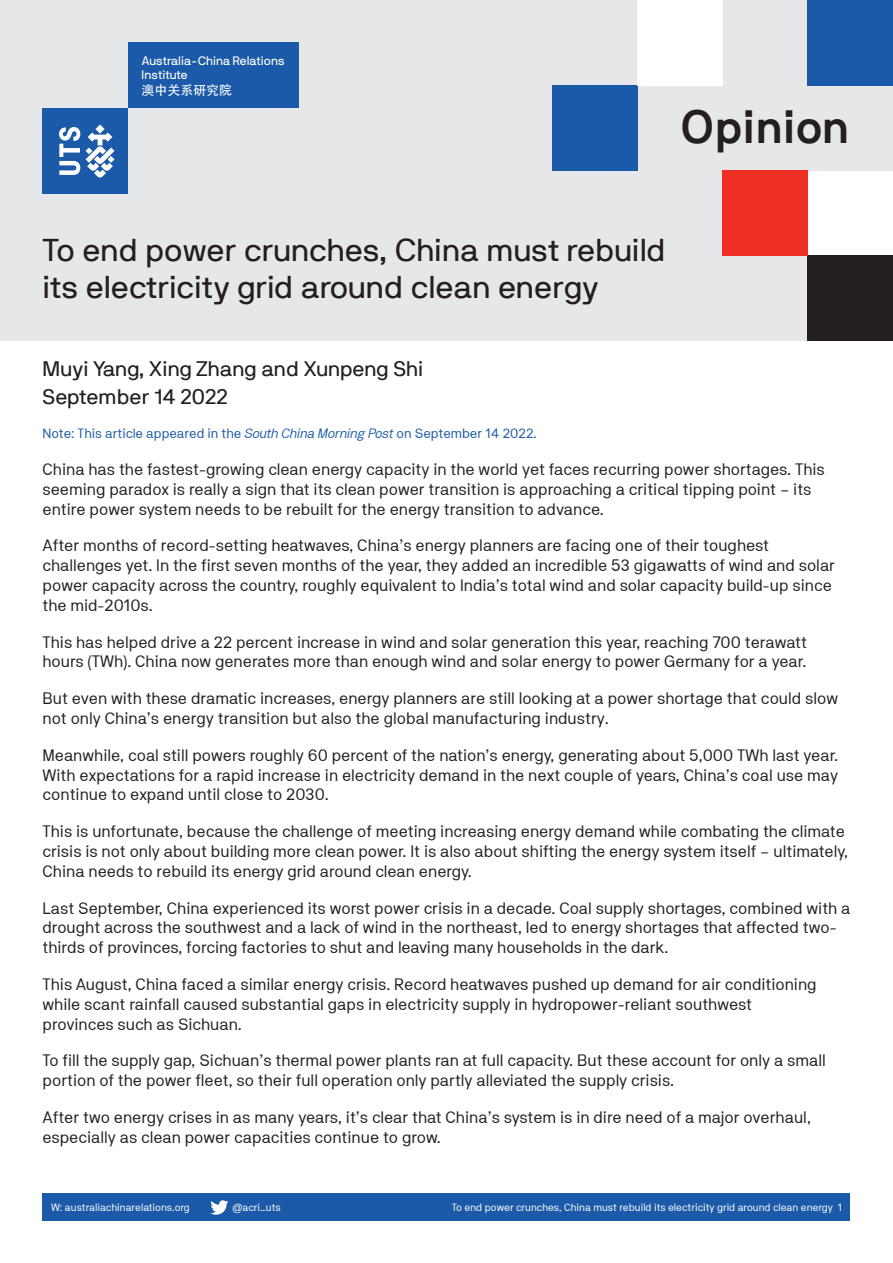
<style>
.page{position:relative;width:893px;height:1263px;background:#fff}
.page>*{position:absolute;margin:0;border:0;box-sizing:border-box;transform-origin:0 0}
.Report_title{font:700 46.5px "NB International Pro";letter-spacing:-.005em;color:#231f20}
.Report_title-2{font:31.5px/37.8px "NB International Pro";color:#231f20}
.Author_details_and_d{font:21px "NB International Pro";color:#231f20}
.Body_Copy{font:16.5px/19.8px "NB Akademie Std";color:#231f20}
.Article_information{font:13.5px "NB Akademie Std";color:#1b5aa9}
.t1{font:12.9px "Adobe Heiti Std Regular G Bpc EUC H";color:#fff}
.t2{font:12.15px/14.7px "NB International Pro";color:#fff}
.t3{font:10.5px "NB Akademie Std";color:#fff}
.s1{font-style:italic}
</style>
<div class="page">
<div style="left:43px;top:1193px;width:807px;height:27px;background:#1b5aa9"></div>
<svg style="left:210px;top:1200px;width:18px;height:15px"></svg>
<div style="left:0;top:0;width:808px;height:340px;background:#e6e7e9"></div>
<div style="left:808px;top:85px;width:85px;height:85px;background:#e6e7e9"></div>
<div style="left:553px;top:85px;width:85px;height:85px;background:#1b5aa9"></div>
<div style="left:808px;top:255px;width:85px;height:85px;background:#231f20"></div>
<div style="left:808px;top:0;width:85px;height:85px;background:#1b5aa9"></div>
<div style="left:638px;top:0;width:85px;height:85px;background:#fff"></div>
<div style="left:723px;top:170px;width:85px;height:85px;background:#ee2e22"></div>
<div style="left:43px;top:108px;width:85px;height:85px;background:#1b5aa9"></div>
<div style="left:128px;top:43px;width:171px;height:65px;background:#1b5aa9"></div>
<svg style="left:86px;top:125px;width:28px;height:53px"></svg>
<svg style="left:59px;top:127px;width:21px;height:48px"></svg>
<p class="t2" style="left:142px;top:53px;width:145px">Australia-China Relations<br>Institute</p>
<p class="t1" style="left:142px;top:83px;width:92px">澳中关系研究院</p>
<p class="Report_title" style="left:681px;top:100px;width:171px">Opinion</p>
<p class="Report_title-2" style="left:43px;top:230px;width:625px">To end power crunches, China must rebuild its electricity grid around clean energy</p>
<p class="Author_details_and_d" style="left:43px;top:356px;width:382px">Muyi Yang, Xing Zhang and Xunpeng Shi</p>
<p class="Author_details_and_d" style="left:43px;top:384px;width:187px">September 14 2022</p>
<p class="Article_information" style="left:43px;top:425px;width:496px">Note: This article appeared in the <span class="s1">South China Morning Post</span> on September 14 2022.</p>
<p class="Body_Copy" style="left:43px;top:459px;width:784px">China has the fastest-growing clean energy capacity in the world yet faces recurring power shortages. This seeming paradox is really a sign that its clean power transition is approaching a critical tipping point – its entire power system needs to be rebuilt for the energy transition to advance.</p>
<p class="Body_Copy" style="left:43px;top:535px;width:794px">After months of record-setting heatwaves, China’s energy planners are facing one of their toughest challenges yet. In the first seven months of the year, they added an incredible 53 gigawatts of wind and solar power capacity across the country, roughly equivalent to India’s total wind and solar capacity build-up since the mid-2010s.</p>
<p class="Body_Copy" style="left:43px;top:632px;width:766px">This has helped drive a 22 percent increase in wind and solar generation this year, reaching 700 terawatt hours (TWh). China now generates more than enough wind and solar energy to power Germany for a year.</p>
<p class="Body_Copy" style="left:43px;top:688px;width:797px">But even with these dramatic increases, energy planners are still looking at a power shortage that could slow not only China’s energy transition but also the global manufacturing industry.</p>
<p class="Body_Copy" style="left:43px;top:745px;width:797px;text-align:justify">Meanwhile, coal still powers roughly 60 percent of the nation’s energy, generating about 5,000 TWh last year.<br>With expectations for a rapid increase in electricity demand in the next couple of years, China’s coal use may continue to expand until close to 2030.</p>
<p class="Body_Copy" style="left:43px;top:821px;width:807px">This is unfortunate, because the challenge of meeting increasing energy demand while combating the climate crisis is not only about building more clean power. It is also about shifting the energy system itself – ultimately,<br>China needs to rebuild its energy grid around clean energy.</p>
<p class="Body_Copy" style="left:43px;top:898px;width:809px">Last September, China experienced its worst power crisis in a decade. Coal supply shortages, combined with a drought across the southwest and a lack of wind in the northeast, led to energy shortages that affected two&shy;thirds of provinces, forcing factories to shut and leaving many households in the dark.</p>
<p class="Body_Copy" style="left:43px;top:974px;width:776px">This August, China faced a similar energy crisis. Record heatwaves pushed up demand for air conditioning while scant rainfall caused substantial gaps in electricity supply in hydropower-reliant southwest provinces such as Sichuan.</p>
<p class="Body_Copy" style="left:43px;top:1050px;width:785px">To fill the supply gap, Sichuan’s thermal power plants ran at full capacity. But these account for only a small portion of the power fleet, so their full operation only partly alleviated the supply crisis.</p>
<p class="Body_Copy" style="left:43px;top:1107px;width:770px">After two energy crises in as many years, it’s clear that China’s system is in dire need of a major overhaul, especially as clean power capacities continue to grow.</p>
<p class="t3" style="left:51px;top:1201px;width:140px">W: australiachinarelations.org</p>
<p class="t3" style="left:233px;top:1201px;width:50px">@acri_uts</p>
<p class="t3" style="left:452px;top:1201px;width:392px">To end power crunches, China must rebuild its electricity grid around clean energy 1</p>
</div>
